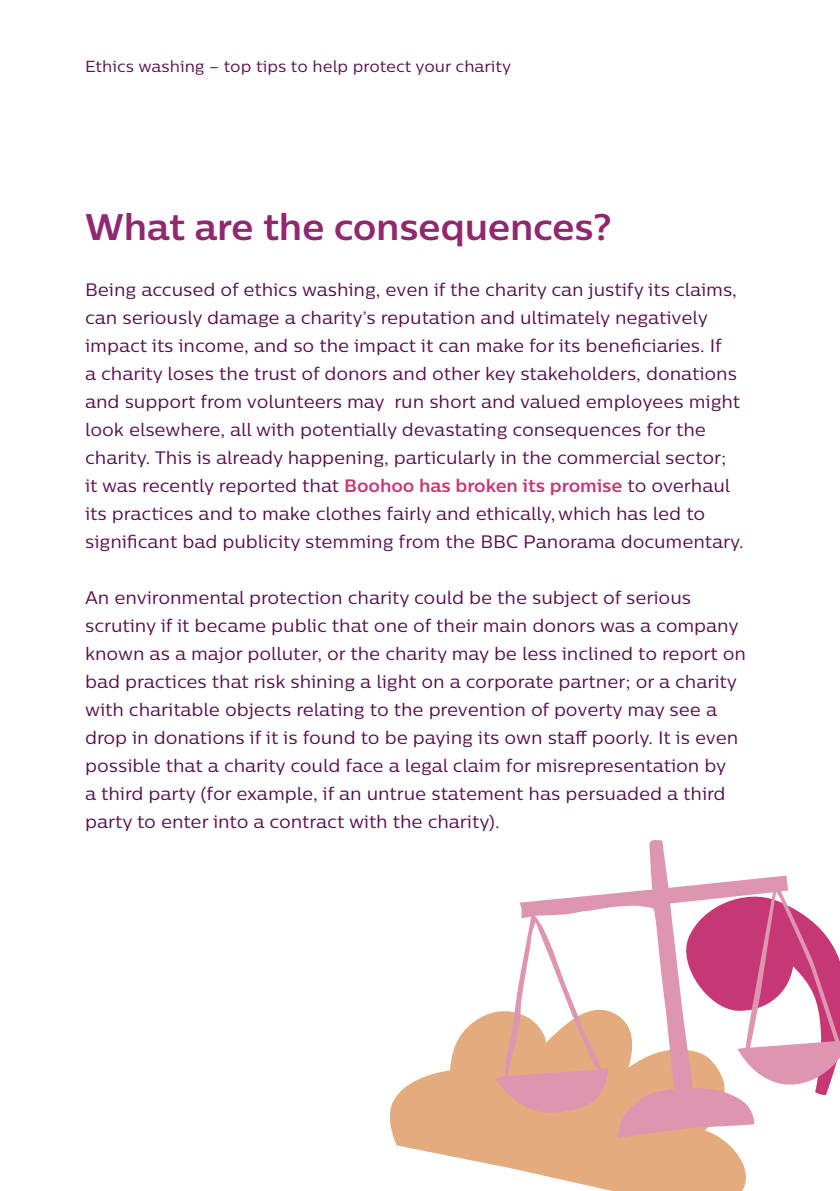
<style>
.page{position:relative;width:840px;height:1191px;background:#fff}
.page>*{position:absolute;margin:0;border:0;box-sizing:border-box;transform-origin:0 0}
.t1{font:700 37px "Centrale Sans";letter-spacing:-.01em;color:#90276f}
.t2{font:18px/28px "Centrale Sans";letter-spacing:-.005em;color:#560e4c}
.t3{font:16px "Centrale Sans";color:#560e4c}
.s1{font-weight:700;color:#c53875}
</style>
<div class="page">
<svg style="left:389px;top:1012px;width:357px;height:179px;fill:#e4ab7e"></svg>
<svg style="left:495px;top:840px;width:344px;height:298px"></svg>
<p class="t3" style="left:85px;top:56px;width:427px">Ethics washing – top tips to help protect your charity</p>
<h1 class="t1" style="left:85px;top:203px;width:527px">What are the consequences?</h1>
<p class="t2" style="left:85px;top:275px;width:659px">Being accused of ethics washing, even if the charity can justify its claims, can seriously damage a charity’s reputation and ultimately negatively impact its income, and so the impact it can make for its beneficiaries. If<br>a charity loses the trust of donors and other key stakeholders, donations and support from volunteers may run short and valued employees might look elsewhere, all with potentially devastating consequences for the charity. This is already happening, particularly in the commercial sector;<br>it was recently reported that <span class="s1">Boohoo has broken its promise</span> to overhaul its practices and to make clothes fairly and ethically, which has led to significant bad publicity stemming from the BBC Panorama documentary.</p>
<p class="t2" style="left:85px;top:583px;width:662px">An environmental protection charity could be the subject of serious scrutiny if it became public that one of their main donors was a company known as a major polluter, or the charity may be less inclined to report on bad practices that risk shining a light on a corporate partner; or a charity with charitable objects relating to the prevention of poverty may see a drop in donations if it is found to be paying its own staff poorly. It is even possible that a charity could face a legal claim for misrepresentation by<br>a third party (for example, if an untrue statement has persuaded a third party to enter into a contract with the charity).</p>
</div>
